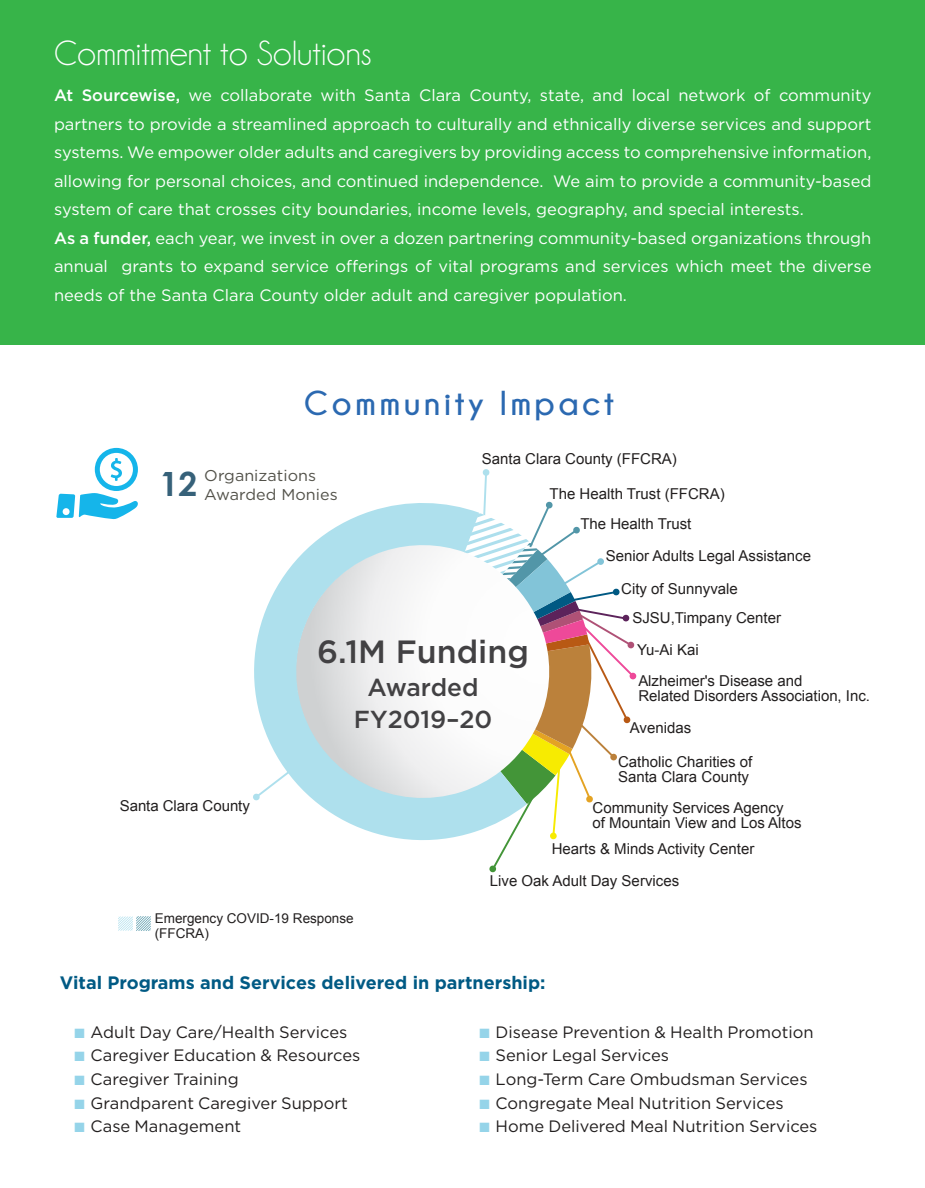
<style>
.page{position:relative;width:925px;height:1188px;background:#fff}
.page>*{position:absolute;margin:0;border:0;box-sizing:border-box;transform-origin:0 0}
.t1{font:35.25px "Champagne&Limousines";color:#fff}
.t2{font:700 34.5px "Champagne&Limousines";letter-spacing:.11em;color:#2b69b1}
.t3{font:700 33.45px "Century Gothic";color:#366179}
.t4{font:500 32.1px "Gotham";color:#424143}
.t5{font:500 24.6px/32.1px "Gotham";color:#424143;text-align:center}
.t6{font:700 18px "Gotham";color:#005a84}
.t7{font:16.5px/28.5px "Gotham";color:#fff}
.t8{font:16.5px "Gotham";color:#221f1f}
.t9{font:15.6px/18.9px "Gotham";letter-spacing:.005em;color:#53524a}
.t10{font:15px/15px "Arial";color:#221f1f}
.t11{font:13.5px/15px "Arial";color:#221f1f}
.s1{font-weight:500}
.s2{color:#95d4e9}
</style>
<div class="page">
<div style="left:0;top:0;width:924px;height:345px;background:#37b449"></div>
<svg style="left:56px;top:448px;width:82px;height:72px"></svg>
<svg style="left:489px;top:865px;width:7px;height:8px"></svg>
<svg style="left:118px;top:916px;width:33px;height:15px"></svg>
<svg style="left:482px;top:469px;width:155px;height:401px"></svg>
<svg style="left:253px;top:499px;width:274px;height:362px"></svg>
<h1 class="t1" style="left:54px;top:32px;width:319px">Commitment to Solutions</h1>
<p class="t7" style="left:54px;top:82px;width:818px"><span class="s1">At Sourcewise,</span> we collaborate with Santa Clara County, state, and local network of community partners to provide a streamlined approach to culturally and ethnically diverse services and support systems. We empower older adults and caregivers by providing access to comprehensive information, allowing for personal choices, and continued independence. We aim to provide a community-based system of care that crosses city boundaries, income levels, geography, and special interests.<br><span class="s1">As a funder,</span> each year, we invest in over a dozen partnering community-based organizations through annual grants to expand service offerings of vital programs and services which meet the diverse needs of the Santa Clara County older adult and caregiver population.</p>
<h2 class="t2" style="left:304px;top:390px;width:311px">Community Impact</h2>
<h3 class="t3" style="left:160px;top:465px;width:39px">12</h3>
<p class="t9" style="left:204px;top:467px;width:135px">Organizations<br>Awarded Monies</p>
<p class="t10" style="left:482px;top:453px;width:197px">Santa Clara County (FFCRA)</p>
<p class="t10" style="left:549px;top:479px;width:177px;line-height:30.6px;text-align:center">The Health Trust (FFCRA)<br>The Health Trust</p>
<p class="t10" style="left:605px;top:550px;width:207px">Senior Adults Legal Assistance</p>
<p class="t10" style="left:621px;top:582px;width:118px">City of Sunnyvale</p>
<p class="t10" style="left:120px;top:800px;width:132px">Santa Clara County</p>
<h3 class="t4" style="left:317px;top:638px;width:213px">6.1M Funding</h3>
<h3 class="t5" style="left:354px;top:672px;width:140px">Awarded<br>FY2019–20</h3>
<p class="t10" style="left:637px;top:603px;width:145px;line-height:32.2px;text-indent:-5px">SJSU,Timpany Center<br>Yu-Ai Kai</p>
<p class="t10" style="left:638px;top:674px;width:233px">Alzheimer's Disease and<br>Related Disorders Association, Inc.</p>
<p class="t10" style="left:629px;top:722px;width:63px">Avenidas</p>
<p class="t10" style="left:618px;top:756px;width:136px">Catholic Charities of<br>Santa Clara County</p>
<p class="t10" style="left:592px;top:801px;width:211px">Community Services Agency<br>of Mountain View and Los Altos</p>
<p class="t10" style="left:551px;top:843px;width:204px">Hearts &amp; Minds Activity Center</p>
<p class="t10" style="left:490px;top:875px;width:191px">Live Oak Adult Day Services</p>
<p class="t11" style="left:155px;top:912px;width:200px">Emergency COVID-19 Response (FFCRA)</p>
<p class="t6" style="left:60px;top:975px;width:487px">Vital Programs and Services delivered in partnership:</p>
<p class="t8" style="left:74px;top:1024px;width:274px"><span class="s2">■</span> Adult Day Care/Health Services</p>
<p class="t8" style="left:74px;top:1048px;width:287px"><span class="s2">■</span> Caregiver Education &amp; Resources</p>
<p class="t8" style="left:74px;top:1072px;width:166px"><span class="s2">■</span> Caregiver Training</p>
<p class="t8" style="left:74px;top:1095px;width:275px"><span class="s2">■</span> Grandparent Caregiver Support</p>
<p class="t8" style="left:74px;top:1119px;width:168px"><span class="s2">■</span> Case Management</p>
<p class="t8" style="left:479px;top:1024px;width:336px"><span class="s2">■</span> Disease Prevention &amp; Health Promotion</p>
<p class="t8" style="left:479px;top:1048px;width:191px"><span class="s2">■</span> Senior Legal Services</p>
<p class="t8" style="left:479px;top:1072px;width:330px"><span class="s2">■</span> Long-Term Care Ombudsman Services</p>
<p class="t8" style="left:479px;top:1095px;width:306px"><span class="s2">■</span> Congregate Meal Nutrition Services</p>
<p class="t8" style="left:479px;top:1119px;width:339px"><span class="s2">■</span> Home Delivered Meal Nutrition Services</p>
</div>
